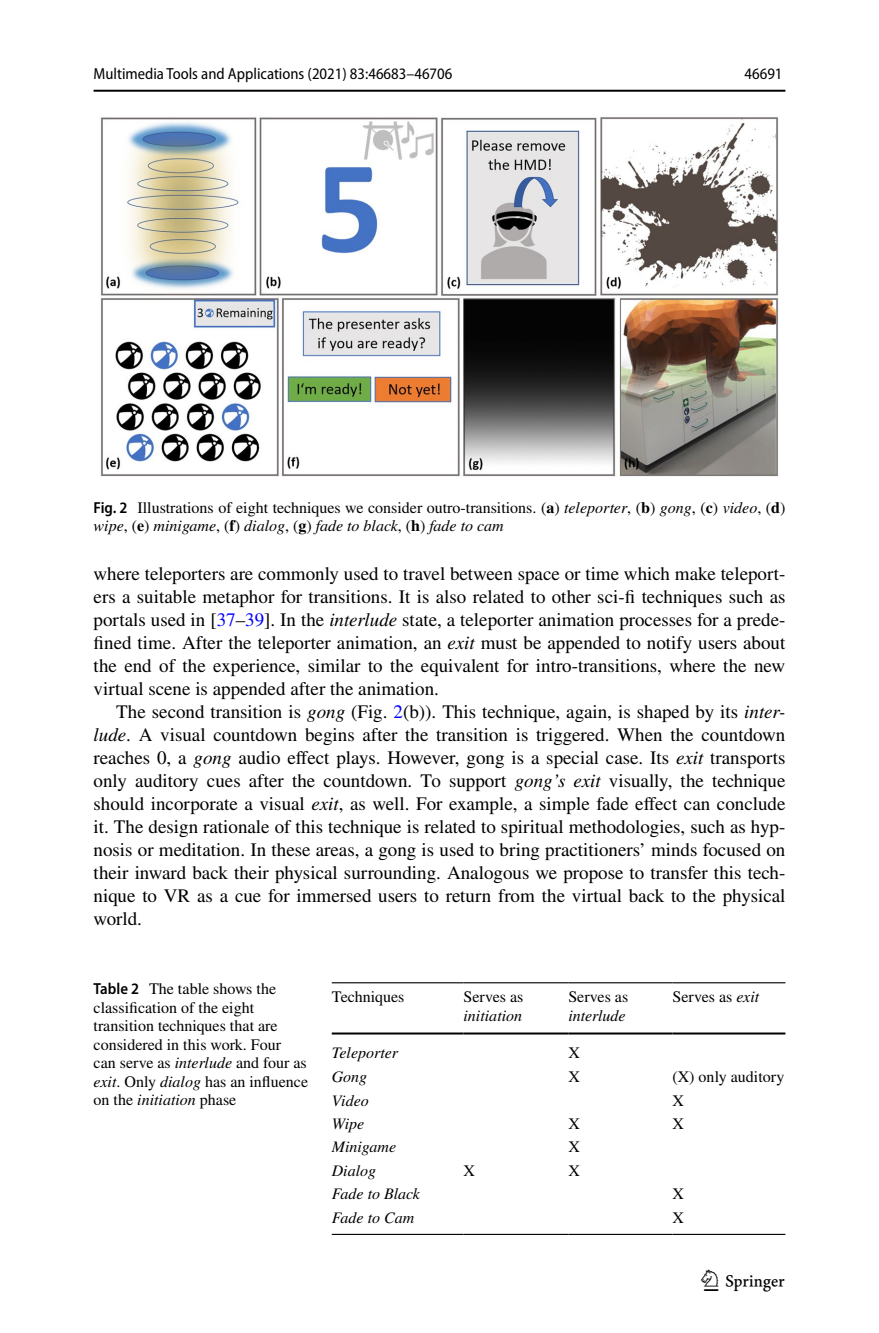
<style>
.page{position:relative;width:879px;height:1333px;background:#fff}
.page>*{position:absolute;margin:0;border:0;box-sizing:border-box;transform-origin:0 0}
.t1{font:30px "Springnew Regular 5";color:#000}
.t2{font:19px/23px "STIX";color:#000;text-align:justify}
.t3{font:16px/18.4px "STIX";color:#000}
.t4{font:italic 16px "STIX";color:#000}
.t5{font:semi-condensed 16px "Myriad Pro";color:#000}
.s1{font-family:"Myriad Pro";font-weight:600;font-stretch:semi-condensed}
.s2{font-weight:700}
.s3{font-style:italic}
.s4{color:#00f}
</style>
<div class="page">
<hr style="left:94px;top:90px;width:691px;height:2px;background:#000">
<img style="left:100px;top:117px;width:679px;height:360px">
<hr style="left:332px;top:982px;width:131px;height:1px;background:#000">
<hr style="left:332px;top:1032px;width:131px;height:2px;background:#000">
<hr style="left:463px;top:982px;width:105px;height:1px;background:#000">
<hr style="left:463px;top:1032px;width:105px;height:2px;background:#000">
<hr style="left:568px;top:982px;width:104px;height:1px;background:#000">
<hr style="left:568px;top:1032px;width:104px;height:2px;background:#000">
<hr style="left:672px;top:982px;width:113px;height:1px;background:#000">
<hr style="left:672px;top:1032px;width:113px;height:2px;background:#000">
<hr style="left:332px;top:1233px;width:131px;height:1px;background:#000">
<hr style="left:463px;top:1233px;width:105px;height:1px;background:#000">
<hr style="left:568px;top:1233px;width:104px;height:1px;background:#000">
<hr style="left:672px;top:1233px;width:113px;height:1px;background:#000">
<p class="t5" style="left:94px;top:65px;width:360px">Multimedia Tools and Applications (2021) 83:46683–46706</p>
<p class="t5" style="left:744px;top:65px;width:39px">46691</p>
<p class="t3" style="left:94px;top:499px;width:693px"><span class="s1">Fig. 2</span> Illustrations of eight techniques we consider outro-transitions. (<span class="s2">a</span>) <span class="s3">teleporter</span>, (<span class="s2">b</span>) <span class="s3">gong</span>, (<span class="s2">c</span>) <span class="s3">video</span>, (<span class="s2">d</span>) <span class="s3">wipe</span>, (<span class="s2">e</span>) <span class="s3">minigame</span>, (<span class="s2">f</span>) <span class="s3">dialog</span>, (<span class="s2">g</span>) <span class="s3">fade to black</span>, (<span class="s2">h</span>) <span class="s3">fade to cam</span></p>
<p class="t2" style="left:94px;top:563px;width:693px">where teleporters are commonly used to travel between space or time which make teleport&shy;ers a suitable metaphor for transitions. It is also related to other sci-fi techniques such as portals used in [<span class="s4">37</span>–<span class="s4">39</span>]. In the <span class="s3">interlude</span> state, a teleporter animation processes for a prede&shy;fined time. After the teleporter animation, an <span class="s3">exit</span> must be appended to notify users about the end of the experience, similar to the equivalent for intro-transitions, where the new virtual scene is appended after the animation.</p>
<p class="t2" style="left:94px;top:701px;width:693px;text-indent:23px">The second transition is <span class="s3">gong</span> (Fig. <span class="s4">2</span>(b)). This technique, again, is shaped by its <span class="s3">inter&shy;lude</span>. A visual countdown begins after the transition is triggered. When the countdown reaches 0, a <span class="s3">gong</span> audio effect plays. However, gong is a special case. Its <span class="s3">exit</span> transports only auditory cues after the countdown. To support <span class="s3">gong’s exit</span> visually, the technique should incorporate a visual <span class="s3">exit</span>, as well. For example, a simple fade effect can conclude it. The design rationale of this technique is related to spiritual methodologies, such as hyp&shy;nosis or meditation. In these areas, a gong is used to bring practitioners’ minds focused on their inward back their physical surrounding. Analogous we propose to transfer this tech&shy;nique to VR as a cue for immersed users to return from the virtual back to the physical world.</p>
<p class="t3" style="left:94px;top:980px;width:216px"><span class="s1">Table 2</span> The table shows the classification of the eight transition techniques that are considered in this work. Four<br>can serve as <span class="s3">interlude</span> and four as <span class="s3">exit</span>. Only <span class="s3">dialog</span> has an influence on the <span class="s3">initiation</span> phase</p>
<p class="t3" style="left:332px;top:988px;width:74px">Techniques</p>
<p class="t3" style="left:463px;top:988px;width:61px">Serves as</p>
<p class="t3" style="left:568px;top:988px;width:61px">Serves as</p>
<p class="t4" style="left:568px;top:1004px;width:59px">interlude</p>
<p class="t3" style="left:672px;top:988px;width:88px">Serves as <span class="s3">exit</span></p>
<p class="t4" style="left:463px;top:1004px;width:60px">initiation</p>
<p class="t4" style="left:332px;top:1041px;width:68px">Teleporter</p>
<p class="t3" style="left:568px;top:1044px;width:13px">X</p>
<p class="t4" style="left:332px;top:1065px;width:37px">Gong</p>
<p class="t3" style="left:568px;top:1068px;width:13px">X</p>
<p class="t3" style="left:672px;top:1068px;width:113px">(X) only auditory</p>
<p class="t4" style="left:332px;top:1089px;width:39px">Video</p>
<p class="t3" style="left:672px;top:1091px;width:13px">X</p>
<p class="t4" style="left:332px;top:1112px;width:34px">Wipe</p>
<p class="t3" style="left:568px;top:1115px;width:13px">X</p>
<p class="t3" style="left:672px;top:1115px;width:13px">X</p>
<p class="t4" style="left:332px;top:1135px;width:66px">Minigame</p>
<p class="t3" style="left:568px;top:1138px;width:13px">X</p>
<p class="t4" style="left:332px;top:1159px;width:46px">Dialog</p>
<p class="t3" style="left:463px;top:1162px;width:13px">X</p>
<p class="t3" style="left:568px;top:1162px;width:13px">X</p>
<p class="t4" style="left:332px;top:1182px;width:90px">Fade to Black</p>
<p class="t3" style="left:672px;top:1185px;width:13px">X</p>
<p class="t4" style="left:332px;top:1206px;width:84px">Fade to Cam</p>
<p class="t3" style="left:672px;top:1209px;width:13px">X</p>
<h1 class="t1" style="left:704px;top:1269px;width:83px">1 3</h1>
</div>
